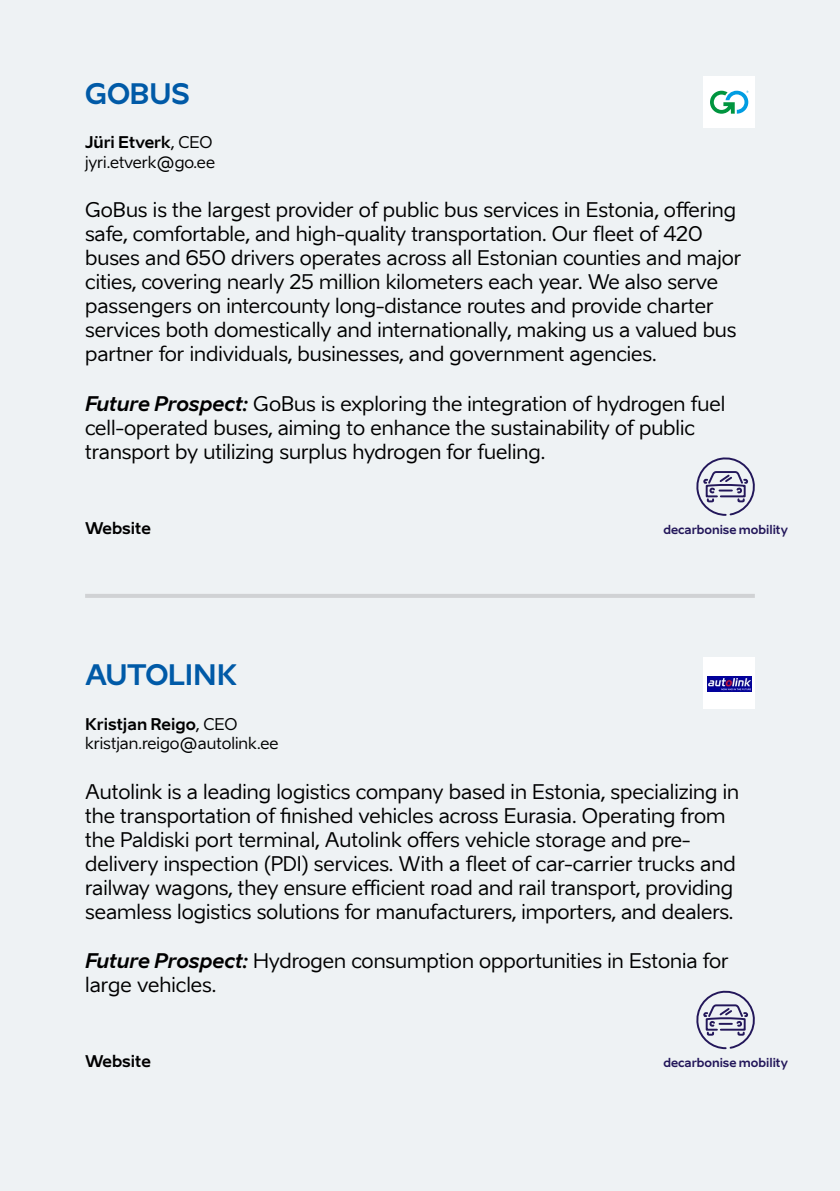
<style>
.page{position:relative;width:840px;height:1191px;background:#fff}
.page>*{position:absolute;margin:0;border:0;box-sizing:border-box;transform-origin:0 0}
.t1{font:700 28px "Aino";letter-spacing:-.005em;color:#005aa7}
.t2{font:20px/24px "Aino";color:#000}
.t3{font:16px/19.2px "Aino";color:#000}
.t4{font:700 16px "Aino";color:#000}
.t5{font:700 12px "Aino";color:#23175a}
.s1{font-weight:700}
.s2{font-weight:700;font-style:italic}
</style>
<div class="page">
<div style="left:0;top:0;width:839px;height:1191px;background:#eef2f4"></div>
<div style="left:703px;top:77px;width:51px;height:51px;background:#fff"></div>
<hr style="left:85px;top:594px;width:669px;height:4px;background:#d0d2d4">
<div style="left:703px;top:658px;width:51px;height:51px;background:#fff"></div>
<svg style="left:710px;top:91px;width:38px;height:23px"></svg>
<img style="left:707px;top:676px;width:44px;height:15px">
<svg style="left:696px;top:457px;width:59px;height:59px"></svg>
<svg style="left:696px;top:990px;width:59px;height:60px"></svg>
<h1 class="t1" style="left:85px;top:75px;width:106px">GOBUS</h1>
<p class="t3" style="left:85px;top:133px;width:131px"><span class="s1">Jüri Etverk</span>, CEO jyri.etverk@go.ee</p>
<p class="t2" style="left:85px;top:198px;width:657px">GoBus is the largest provider of public bus services in Estonia, offering safe, comfortable, and high-quality transportation. Our fleet of 420 buses and 650 drivers operates across all Estonian counties and major cities, covering nearly 25 million kilometers each year. We also serve passengers on intercounty long-distance routes and provide charter services both domestically and internationally, making us a valued bus partner for individuals, businesses, and government agencies.</p>
<p class="t2" style="left:85px;top:391px;width:641px"><span class="s2">Future Prospect:</span> GoBus is exploring the integration of hydrogen fuel cell-operated buses, aiming to enhance the sustainability of public transport by utilizing surplus hydrogen for fueling.</p>
<p class="t4" style="left:85px;top:517px;width:67px">Website</p>
<p class="t5" style="left:663px;top:521px;width:126px">decarbonise mobility</p>
<h1 class="t1" style="left:85px;top:656px;width:154px">AUTOLINK</h1>
<p class="t3" style="left:85px;top:714px;width:195px"><span class="s1">Kristjan Reigo</span>, CEO kristjan.reigo@autolink.ee</p>
<p class="t2" style="left:85px;top:779px;width:655px">Autolink is a leading logistics company based in Estonia, specializing in the transportation of finished vehicles across Eurasia. Operating from the Paldiski port terminal, Autolink offers vehicle storage and pre&shy;delivery inspection (PDI) services. With a fleet of car-carrier trucks and railway wagons, they ensure efficient road and rail transport, providing seamless logistics solutions for manufacturers, importers, and dealers.</p>
<p class="t2" style="left:85px;top:948px;width:644px"><span class="s2">Future Prospect:</span> Hydrogen consumption opportunities in Estonia for large vehicles.</p>
<p class="t4" style="left:85px;top:1050px;width:67px">Website</p>
<p class="t5" style="left:663px;top:1054px;width:126px">decarbonise mobility</p>
</div>
